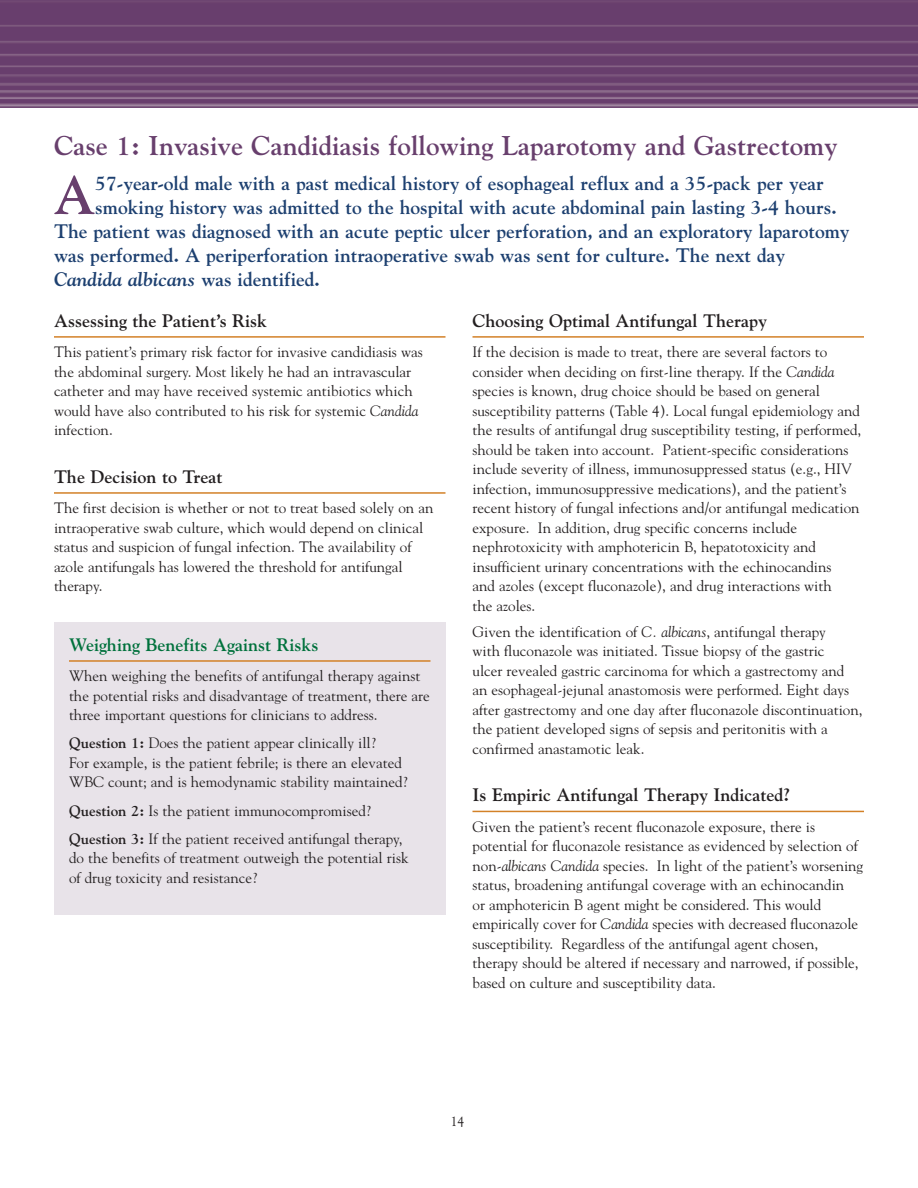
<style>
.page{position:relative;width:918px;height:1188px;background:#fff}
.page>*{position:absolute;margin:0;border:0;box-sizing:border-box;transform-origin:0 0}
.t1{font:700 53.7px "Goudy";color:#683f6d}
.t2{font:700 27px "Goudy";color:#683f6d}
.t3{font:700 19.5px "Goudy";color:#1d4070}
.t4{font:italic 700 19.5px "Goudy";color:#1d4070}
.t5{font:700 18px "Goudy";color:#231f20}
.t6{font:700 18px "Goudy";color:#00713c}
.t7{font:15px/19.5px "Goudy";color:#231f20}
.t8{font:13.5px "Goudy";color:#231f20}
.s1{font-style:normal}
.s2{font-style:italic}
.s3{font-weight:700}
</style>
<div class="page">
<hr style="left:54px;top:336px;width:392px;height:2px;background:#d38127">
<hr style="left:54px;top:492px;width:392px;height:2px;background:#d38127">
<hr style="left:472px;top:336px;width:392px;height:2px;background:#d38127">
<hr style="left:472px;top:811px;width:392px;height:1px;background:#d38127">
<img style="left:0;top:0;width:918px;height:108px">
<div style="left:54px;top:623px;width:392px;height:292px;background:#e8e3e9"></div>
<hr style="left:69px;top:660px;width:361px;height:2px;background:#d38127">
<h2 class="t2" style="left:54px;top:130px;width:785px">Case 1: Invasive Candidiasis following Laparotomy and Gastrectomy</h2>
<h1 class="t1" style="left:54px;top:164px;width:43px">A</h1>
<h3 class="t3" style="left:95px;top:172px;width:730px">57-year-old male with a past medical history of esophageal reflux and a 35-pack per year</h3>
<h3 class="t3" style="left:95px;top:196px;width:743px">smoking history was admitted to the hospital with acute abdominal pain lasting 3-4 hours.</h3>
<h3 class="t3" style="left:54px;top:220px;width:797px">The patient was diagnosed with an acute peptic ulcer perforation, and an exploratory laparotomy</h3>
<h3 class="t3" style="left:54px;top:244px;width:733px">was performed. A periperforation intraoperative swab was sent for culture. The next day</h3>
<h3 class="t4" style="left:54px;top:268px;width:267px">Candida albicans <span class="s1">was identified.</span></h3>
<p class="t5" style="left:54px;top:310px;width:215px">Assessing the Patient’s Risk</p>
<p class="t7" style="left:54px;top:342px;width:370px">This patient’s primary risk factor for invasive candidiasis was the abdominal surgery. Most likely he had an intravascular catheter and may have received systemic antibiotics which would have also contributed to his risk for systemic <span class="s2">Candida </span>infection.</p>
<p class="t5" style="left:54px;top:466px;width:170px">The Decision to Treat</p>
<p class="t7" style="left:54px;top:498px;width:381px">The first decision is whether or not to treat based solely on an intraoperative swab culture, which would depend on clinical status and suspicion of fungal infection. The availability of azole antifungals has lowered the threshold for antifungal therapy.</p>
<p class="t6" style="left:69px;top:634px;width:251px">Weighing Benefits Against Risks</p>
<p class="t7" style="left:69px;top:666px;width:362px">When weighing the benefits of antifungal therapy against the potential risks and disadvantage of treatment, there are three important questions for clinicians to address.</p>
<p class="t7" style="left:69px;top:734px;width:340px"><span class="s3">Question 1:</span> Does the patient appear clinically ill?<br>For example, is the patient febrile; is there an elevated<br>WBC count; and is hemodynamic stability maintained?</p>
<p class="t7" style="left:69px;top:796px;width:335px;line-height:28.2px"><span class="s3">Question 2:</span> Is the patient immunocompromised?<br><span class="s3">Question 3:</span> If the patient received antifungal therapy,</p>
<p class="t7" style="left:69px;top:848px;width:341px">do the benefits of treatment outweigh the potential risk of drug toxicity and resistance?</p>
<p class="t5" style="left:472px;top:310px;width:296px">Choosing Optimal Antifungal Therapy</p>
<p class="t7" style="left:472px;top:342px;width:390px">If the decision is made to treat, there are several factors to consider when deciding on first-line therapy. If the <span class="s2">Candida </span>species is known, drug choice should be based on general susceptibility patterns (Table 4). Local fungal epidemiology and the results of antifungal drug susceptibility testing, if performed, should be taken into account. Patient-specific considerations include severity of illness, immunosuppressed status (e.g., HIV infection, immunosuppressive medications), and the patient’s recent history of fungal infections and/or antifungal medication exposure. In addition, drug specific concerns include nephrotoxicity with amphotericin B, hepatotoxicity and insufficient urinary concentrations with the echinocandins<br>and azoles (except fluconazole), and drug interactions with<br>the azoles.</p>
<p class="t7" style="left:472px;top:622px;width:392px">Given the identification of <span class="s2">C. albicans</span>, antifungal therapy<br>with fluconazole was initiated. Tissue biopsy of the gastric<br>ulcer revealed gastric carcinoma for which a gastrectomy and an esophageal-jejunal anastomosis were performed. Eight days after gastrectomy and one day after fluconazole discontinuation, the patient developed signs of sepsis and peritonitis with a confirmed anastamotic leak.</p>
<p class="t5" style="left:472px;top:785px;width:320px">Is Empiric Antifungal Therapy Indicated?</p>
<p class="t7" style="left:472px;top:817px;width:392px">Given the patient’s recent fluconazole exposure, there is potential for fluconazole resistance as evidenced by selection of non-<span class="s2">albicans Candida</span> species. In light of the patient’s worsening status, broadening antifungal coverage with an echinocandin<br>or amphotericin B agent might be considered. This would empirically cover for <span class="s2">Candida</span> species with decreased fluconazole susceptibility. Regardless of the antifungal agent chosen, therapy should be altered if necessary and narrowed, if possible, based on culture and susceptibility data.</p>
<p class="t8" style="left:451px;top:1114px;width:15px">14</p>
</div>
